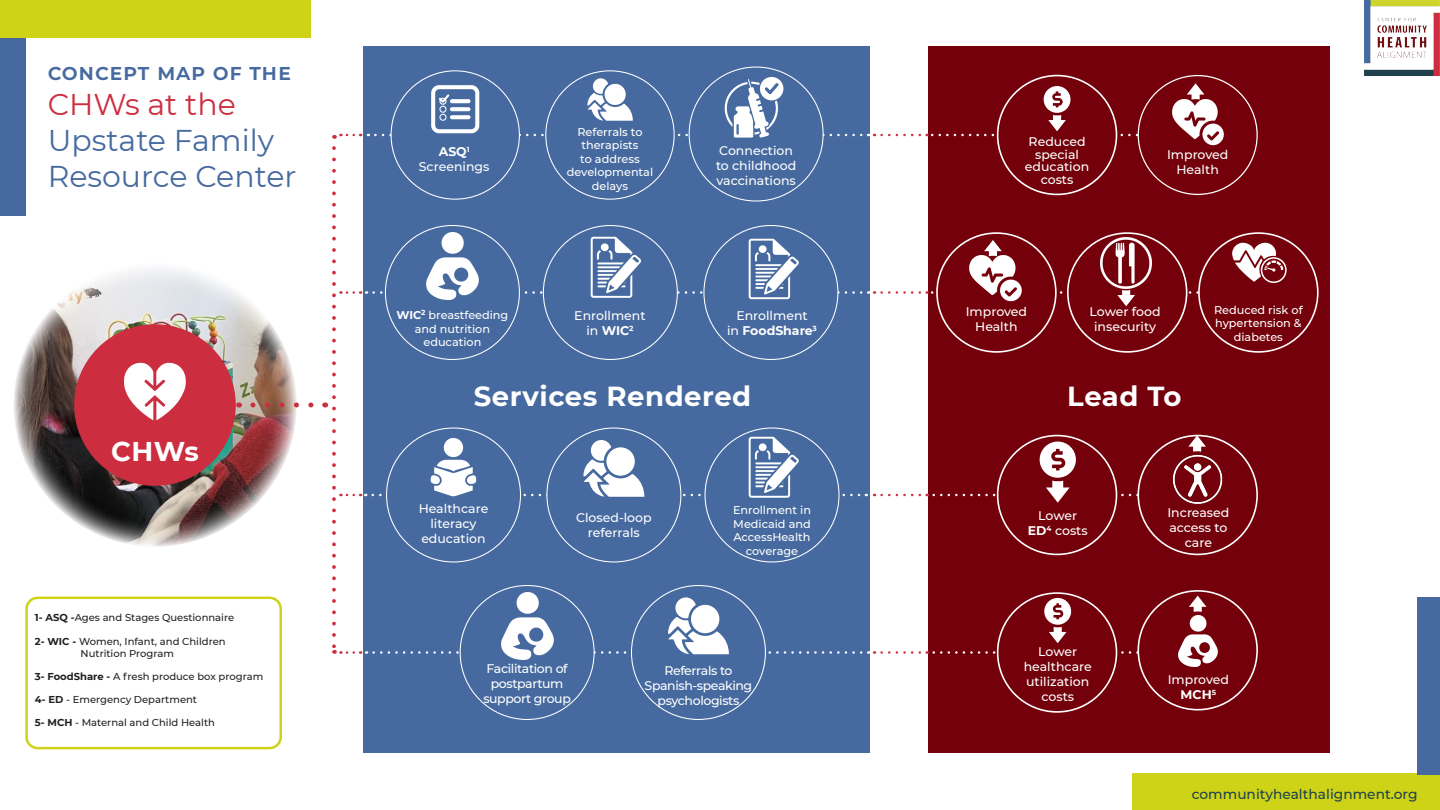
<style>
.page{position:relative;width:1440px;height:810px;background:#fff}
.page>*{position:absolute;margin:0;border:0;box-sizing:border-box;transform-origin:0 0}
.t1{font:30px/36px "Montserrat";color:#466a9f}
.t2{font:700 27.5px "Montserrat";letter-spacing:.02em;color:#fff}
.t3{font:700 27.12px "Montserrat";color:#fff}
.t4{font:600 22.5px "Montserrat";letter-spacing:.03em;color:#466a9f}
.t5{font:500 13.75px "Montserrat";color:#1f414d}
.t6{font:500 12.5px/15px "Montserrat";color:#fff;text-align:center}
.t7{font:500 12.5px/15px "Montserrat";letter-spacing:-.03em;color:#fff;text-align:center}
.t8{font:500 11.25px/13.5px "Montserrat";color:#fff;text-align:center}
.t9{font:500 10px/12px "Montserrat";color:#231f20;text-align:center}
.s1{color:#cc2e40}
.s2{font-weight:700}
</style>
<div class="page">
<img style="left:13px;top:263px;width:284px;height:284px;border-radius:142px">
<div style="left:364px;top:46px;width:506px;height:707px;background:#466a9f"></div>
<div style="left:928px;top:46px;width:402px;height:707px;background:#73000a"></div>
<div style="left:74px;top:324px;width:162px;height:162px;background:#cc2e40;border-radius:50%"></div>
<svg style="left:124px;top:362px;width:62px;height:58px"></svg>
<div style="left:25px;top:597px;width:257px;height:152px;border:2px solid #ced318;border-radius:11px"></div>
<div style="left:0;top:0;width:310px;height:38px;background:#ced318"></div>
<div style="left:0;top:38px;width:25px;height:177px;background:#466a9f"></div>
<img style="left:1365px;top:0;width:74px;height:76px">
<div style="left:1133px;top:774px;width:307px;height:36px;background:#ced318"></div>
<div style="left:1418px;top:597px;width:22px;height:177px;background:#466a9f"></div>
<svg style="left:253px;top:402px;width:61px;height:6px"></svg>
<svg style="left:934px;top:651px;width:203px;height:3px"></svg>
<svg style="left:882px;top:651px;width:46px;height:3px"></svg>
<svg style="left:882px;top:494px;width:46px;height:2px"></svg>
<svg style="left:374px;top:291px;width:501px;height:3px"></svg>
<svg style="left:334px;top:134px;width:7px;height:5px"></svg>
<svg style="left:347px;top:134px;width:14px;height:2px"></svg>
<svg style="left:347px;top:291px;width:20px;height:3px"></svg>
<svg style="left:347px;top:494px;width:19px;height:2px"></svg>
<svg style="left:332px;top:148px;width:9px;height:506px"></svg>
<svg style="left:347px;top:651px;width:20px;height:3px"></svg>
<div style="left:385px;top:226px;width:134px;height:133px;background:#466a9f;border-radius:50%"></div>
<img style="left:426px;top:232px;width:52px;height:67px">
<div style="left:543px;top:226px;width:134px;height:133px;background:#466a9f;border-radius:50%"></div>
<img style="left:590px;top:236px;width:51px;height:62px">
<img style="left:423px;top:435px;width:61px;height:5px">
<img style="left:506px;top:592px;width:38px;height:67px">
<svg style="left:374px;top:597px;width:501px;height:57px"></svg>
<svg style="left:373px;top:440px;width:494px;height:57px"></svg>
<div style="left:705px;top:428px;width:134px;height:134px;background:#466a9f;border-radius:50%"></div>
<img style="left:742px;top:435px;width:60px;height:63px">
<svg style="left:375px;top:77px;width:500px;height:61px"></svg>
<img style="left:1101px;top:238px;width:50px;height:2px">
<div style="left:1261px;top:257px;width:26px;height:26px;border:2px solid #fff;border-radius:50%"></div>
<div style="left:998px;top:593px;width:119px;height:119px;background:#73000a;border-radius:50%"></div>
<div style="left:997px;top:592px;width:120px;height:121px;border:2px solid #fff;border-radius:50%"></div>
<svg style="left:1044px;top:598px;width:27px;height:45px"></svg>
<div style="left:704px;top:226px;width:134px;height:133px;background:#466a9f;border-radius:50%"></div>
<img style="left:748px;top:238px;width:51px;height:61px">
<img style="left:1191px;top:136px;width:33px;height:10px">
<svg style="left:882px;top:83px;width:372px;height:53px"></svg>
<svg style="left:882px;top:240px;width:401px;height:66px"></svg>
<div style="left:1137px;top:590px;width:121px;height:121px;border:2px solid #fff;border-radius:50%"></div>
<img style="left:1179px;top:615px;width:39px;height:51px">
<svg style="left:1189px;top:596px;width:18px;height:16px"></svg>
<svg style="left:934px;top:435px;width:320px;height:68px"></svg>
<p class="t4" style="left:48px;top:56px;width:245px">CONCEPT MAP OF THE</p>
<p class="t1" style="left:48px;top:86px;width:250px"><span class="s1">CHWs at the<br></span>Upstate Family<br>Resource Center</p>
<p class="t3" style="left:111px;top:432px;width:89px">CHWs</p>
<p class="t9" style="left:35px;top:611px;width:201px"><span class="s2">1- ASQ -</span>Ages and Stages Questionnaire</p>
<p class="t9" style="left:35px;top:635px;width:192px"><span class="s2">2- WIC -</span> Women, Infant, and Children<br>Nutrition Program</p>
<p class="t9" style="left:35px;top:670px;width:230px"><span class="s2">3- FoodShare -</span> A fresh produce box program</p>
<p class="t9" style="left:35px;top:693px;width:164px"><span class="s2">4- ED</span> - Emergency Department</p>
<p class="t9" style="left:35px;top:716px;width:182px"><span class="s2">5- MCH</span> - Maternal and Child Health</p>
<p class="t6" style="left:419px;top:144px;width:72px"><span class="s2">ASQ</span><sup>1<br></sup>Screenings</p>
<p class="t8" style="left:567px;top:124px;width:88px">Referrals to therapists<br>to address developmental delays</p>
<p class="t6" style="left:1025px;top:135px;width:66px;line-height:12.5px">Reduced special education costs</p>
<p class="t6" style="left:716px;top:143px;width:82px;text-align:left">Connection to childhood vaccinations</p>
<p class="t6" style="left:1167px;top:146px;width:63px">Improved<br>Health</p>
<p class="t8" style="left:396px;top:308px;width:113px"><span class="s2">WIC</span><sup>2</sup> breastfeeding and nutrition education</p>
<p class="t6" style="left:574px;top:308px;width:73px">Enrollment in <span class="s2">WIC</span><sup>2</sup></p>
<p class="t6" style="left:727px;top:308px;width:91px">Enrollment<br>in <span class="s2">FoodShare</span><sup>3</sup></p>
<p class="t6" style="left:966px;top:304px;width:63px">Improved<br>Health</p>
<p class="t6" style="left:1090px;top:304px;width:72px">Lower food insecurity</p>
<p class="t8" style="left:1214px;top:302px;width:90px">Reduced risk of hypertension &amp; diabetes</p>
<p class="t2" style="left:474px;top:377px;width:279px">Services Rendered</p>
<p class="t2" style="left:1067px;top:377px;width:116px">Lead To</p>
<p class="t6" style="left:419px;top:500px;width:71px">Healthcare</p>
<p class="t6" style="left:430px;top:515px;width:48px">literacy</p>
<p class="t6" style="left:421px;top:530px;width:66px">education</p>
<p class="t6" style="left:576px;top:510px;width:77px">Closed-loop referrals</p>
<p class="t8" style="left:733px;top:503px;width:80px">Enrollment in<br>Medicaid and<br>AccessHealth coverage</p>
<p class="t7" style="left:483px;top:661px;width:89px">Facilitation of postpartum support group</p>
<p class="t7" style="left:645px;top:662px;width:109px">Referrals to<br>Spanish-speaking psychologists</p>
<p class="t6" style="left:1028px;top:508px;width:61px">Lower<br><span class="s2">ED</span><sup>4</sup> costs</p>
<p class="t6" style="left:1024px;top:644px;width:70px">Lower healthcare utilization costs</p>
<p class="t6" style="left:1167px;top:505px;width:63px">Increased access to care</p>
<p class="t6" style="left:1168px;top:672px;width:63px">Improved<br><span class="s2">MCH</span><sup>5</sup></p>
<p class="t5" style="left:1192px;top:785px;width:227px">communityhealthalignment.org</p>
</div>
